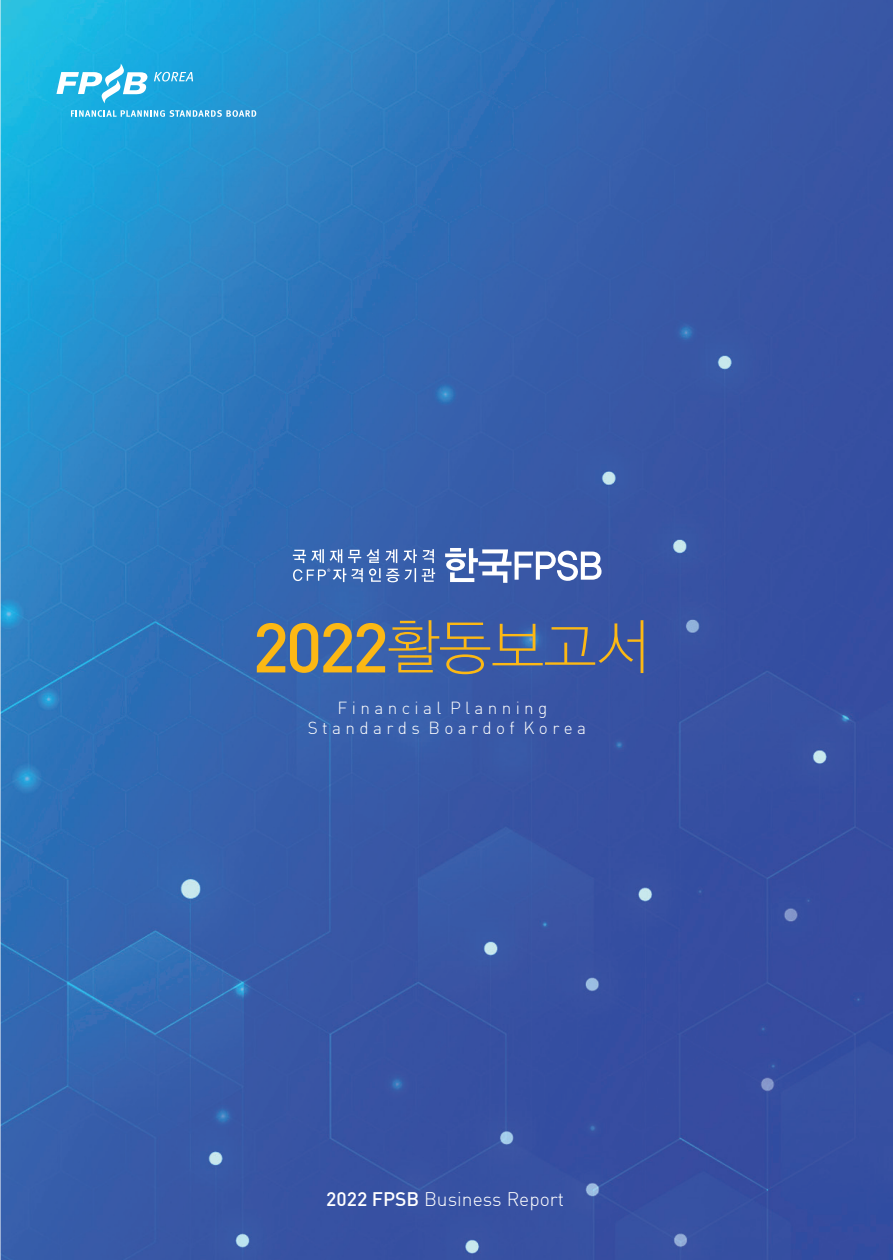
<style>
.page{position:relative;width:893px;height:1260px;background:#fff}
.page>*{position:absolute;margin:0;border:0;box-sizing:border-box;transform-origin:0 0}
.t1{font:68.95px "Dinmed";color:#fcb814}
.t2{font:19.25px "Dinlig";color:#fff}
.t3{font:17.15px/20.5px "Dinlig";color:#fff;text-align:center}
.s1{font-family:"Dinmed"}
</style>
<div class="page">
<img style="left:1px;top:0;width:892px;height:1260px">
<svg style="left:71px;top:110px;width:185px;height:7px"></svg>
<svg style="left:154px;top:72px;width:39px;height:9px"></svg>
<svg style="left:56px;top:63px;width:92px;height:41px"></svg>
<svg style="left:389px;top:620px;width:254px;height:54px;background:#5a698c"></svg>
<svg style="left:445px;top:548px;width:157px;height:35px"></svg>
<svg style="left:293px;top:549px;width:142px;height:33px;background:#6082be"></svg>
<h1 class="t1" style="left:252px;top:603px;width:138px">2022</h1>
<p class="t3" style="left:308px;top:697px;width:280px">F i n a n c i a l P l a n n i n g<br>S t a n d a r d s B o a r d o f K o r e a</p>
<p class="t2" style="left:326px;top:1187px;width:239px"><span class="s1">2022 FPSB</span> Business Report</p>
</div>
